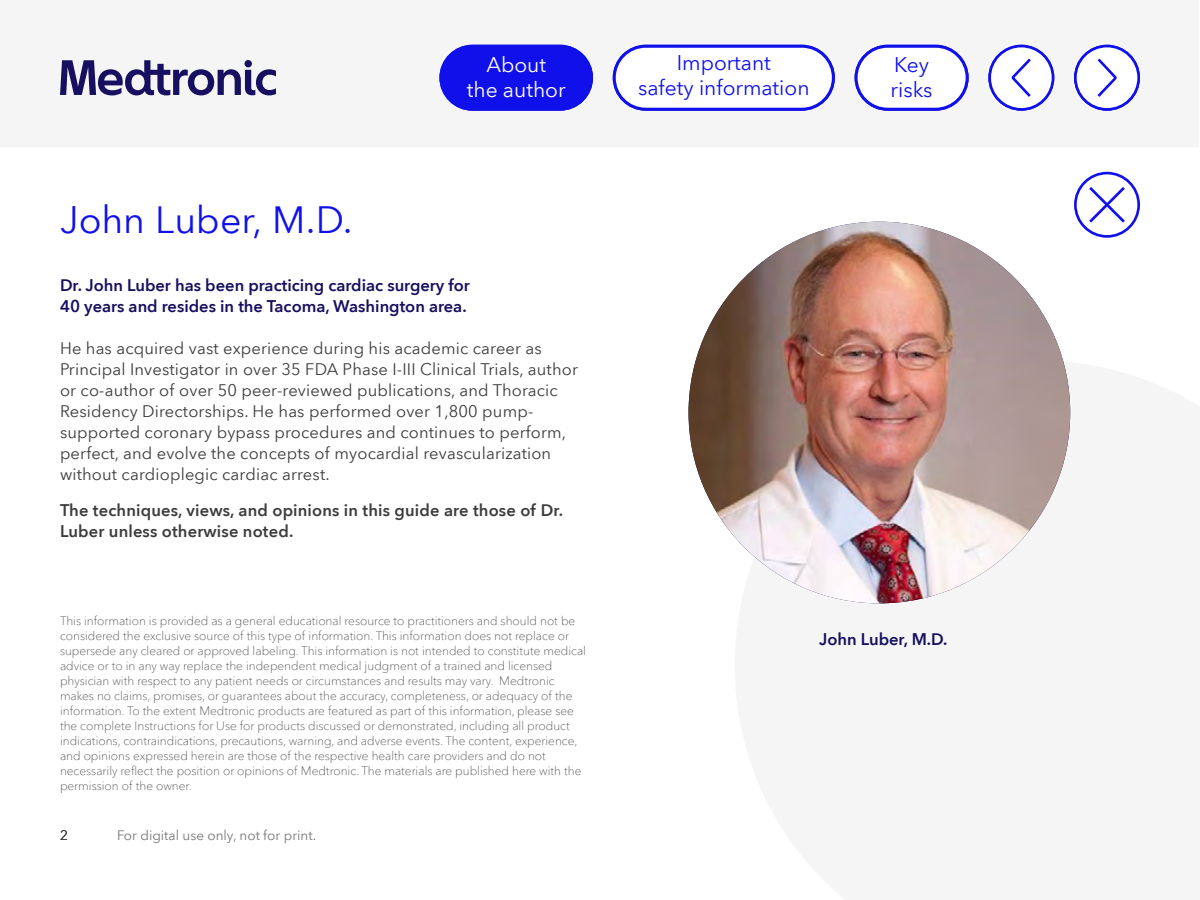
<style>
.page{position:relative;width:1200px;height:900px;background:#fff}
.page>*{position:absolute;margin:0;border:0;box-sizing:border-box;transform-origin:0 0}
.t1{font:37.5px "Avenir Next World";color:#1010eb}
.t2{font:21px/25.2px "Avenir Next World";color:#1010eb}
.t3{font:21px/25.2px "Avenir Next World";color:#fff;text-align:center}
.t4{font:16.5px/21px "Avenir Next World";letter-spacing:.01em;color:#3c3c3c}
.t5{font:600 16.5px/21px "Avenir Next World";color:#170f5f}
.t6{font:600 16.5px/21px "Avenir Next World";letter-spacing:.01em;color:#3c3c3c}
.t7{font:13.5px "Avenir Next World";color:#777}
.t8{font:13.5px "Avenir Next World";color:#3c3c3c}
.t9{font:100 12px/15px "Avenir Next World";color:#3c3c3c}
</style>
<div class="page">
<div style="left:1px;top:0;width:1198px;height:147px;background:#f5f5f5"></div>
<svg style="left:60px;top:60px;width:216px;height:35px"></svg>
<img style="left:689px;top:222px;width:381px;height:381px;border-radius:191px">
<div style="left:856px;top:46px;width:111px;height:63px;background:#fff;border-radius:31px"></div>
<div style="left:855px;top:45px;width:114px;height:66px;border:3px solid #1010eb;border-radius:31px"></div>
<div style="left:614px;top:46px;width:219px;height:63px;background:#fff;border-radius:31px"></div>
<div style="left:613px;top:45px;width:222px;height:66px;border:3px solid #1010eb;border-radius:31px"></div>
<div style="left:441px;top:46px;width:151px;height:63px;background:#1010eb;border-radius:31px"></div>
<div style="left:439px;top:45px;width:154px;height:66px;border:3px solid #1010eb;border-radius:31px"></div>
<svg style="left:1075px;top:173px;width:64px;height:63px"></svg>
<div style="left:1074px;top:172px;width:66px;height:66px;border:3px solid #1010eb;border-radius:50%"></div>
<svg style="left:1086px;top:184px;width:42px;height:41px"></svg>
<div style="left:1075px;top:46px;width:64px;height:63px;background:#fff;border-radius:50%"></div>
<div style="left:1074px;top:45px;width:66px;height:66px;border:3px solid #1010eb;border-radius:50%"></div>
<svg style="left:1097px;top:58px;width:20px;height:39px"></svg>
<div style="left:990px;top:46px;width:63px;height:63px;background:#fff;border-radius:50%"></div>
<div style="left:988px;top:45px;width:66px;height:66px;border:3px solid #1010eb;border-radius:50%"></div>
<svg style="left:1011px;top:58px;width:20px;height:39px"></svg>
<h1 class="t1" style="left:60px;top:190px;width:294px">John Luber, M.D.</h1>
<h2 class="t3" style="left:467px;top:52px;width:100px">About<br>the author</h2>
<h3 class="t5" style="left:60px;top:274px;width:411px">Dr. John Luber has been practicing cardiac surgery for<br>40 years and resides in the Tacoma, Washington area.</h3>
<p class="t4" style="left:60px;top:338px;width:520px">He has acquired vast experience during his academic career as Principal Investigator in over 35 FDA Phase I-III Clinical Trials, author or co-author of over 50 peer-reviewed publications, and Thoracic Residency Directorships. He has performed over 1,800 pump&shy;supported coronary bypass procedures and continues to perform, perfect, and evolve the concepts of myocardial revascularization without cardioplegic cardiac arrest.</p>
<h3 class="t6" style="left:60px;top:500px;width:505px">The techniques, views, and opinions in this guide are those of Dr.<br>Luber unless otherwise noted.</h3>
<p class="t9" style="left:60px;top:613px;width:528px">This information is provided as a general educational resource to practitioners and should not be considered the exclusive source of this type of information. This information does not replace or supersede any cleared or approved labeling. This information is not intended to constitute medical advice or to in any way replace the independent medical judgment of a trained and licensed physician with respect to any patient needs or circumstances and results may vary. Medtronic makes no claims, promises, or guarantees about the accuracy, completeness, or adequacy of the information. To the extent Medtronic products are featured as part of this information, please see the complete Instructions for Use for products discussed or demonstrated, including all product indications, contraindications, precautions, warning, and adverse events. The content, experience, and opinions expressed herein are those of the respective health care providers and do not necessarily reflect the position or opinions of Medtronic. The materials are published here with the permission of the owner.</p>
<p class="t8" style="left:60px;top:824px;width:9px">2</p>
<p class="t7" style="left:117px;top:824px;width:201px">For digital use only, not for print.</p>
<h2 class="t2" style="left:638px;top:50px;width:173px;text-align:center">Important<br>safety information</h2>
<h2 class="t2" style="left:891px;top:52px;width:44px">Key risks</h2>
<h3 class="t5" style="left:819px;top:629px;width:130px">John Luber, M.D.</h3>
</div>
